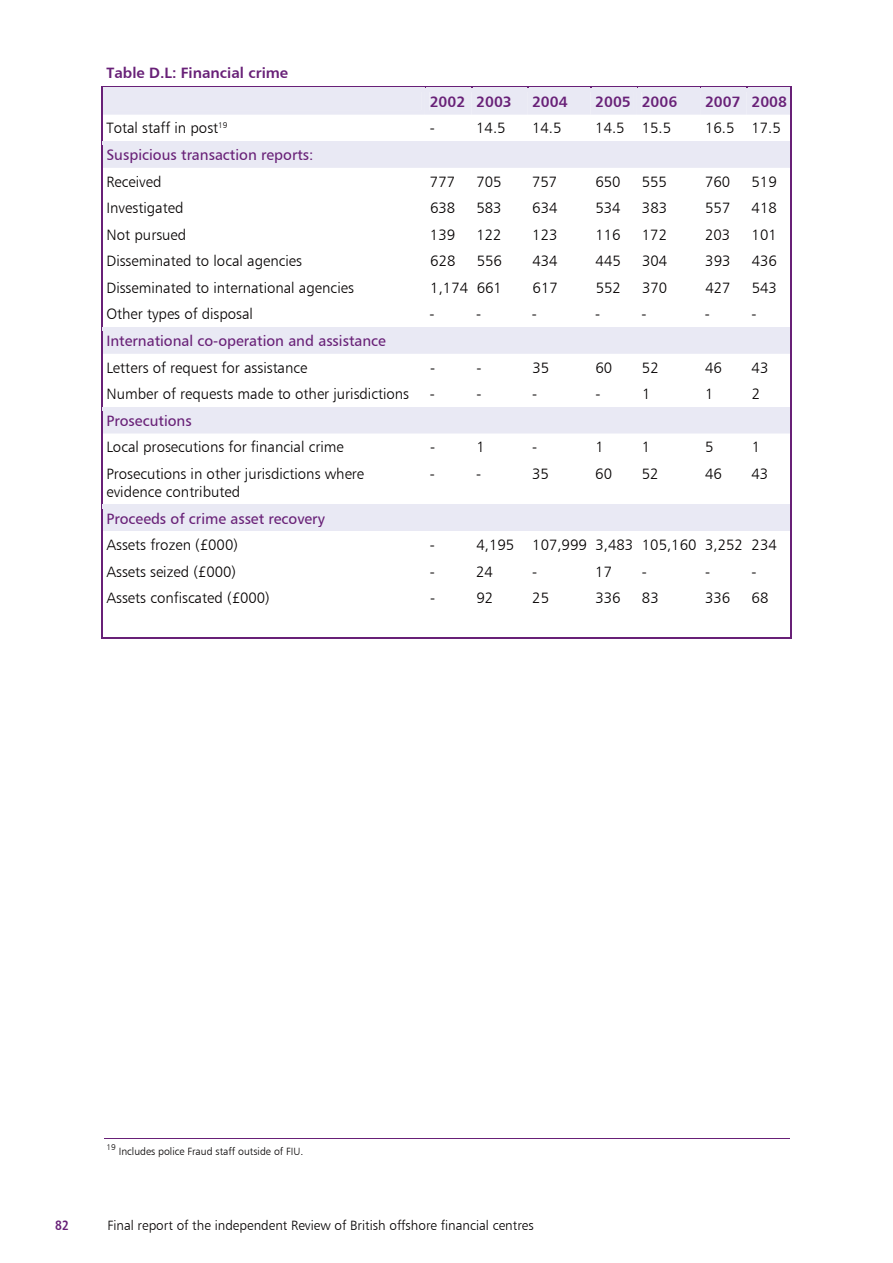
<style>
.page{position:relative;width:893px;height:1263px;background:#fff}
.page>*{position:absolute;margin:0;border:0;box-sizing:border-box;transform-origin:0 0}
.t1{font:15px/18px "Humnst 777 Lt BT";color:#040100}
.t2{font:15px "Humnst 777 BT";color:#682077}
.t3{font:700 15px "Humnst 777 BT";color:#682077}
.t4{font:13.5px "Humnst 777 Lt BT";color:#040100}
.t5{font:700 13.5px "Humnst 777 Cn BT";color:#682077}
.t6{font:10.5px "Humnst 777 Lt BT";color:#040100}
.t7{font:8.25px "Humnst 777 Lt BT";color:#040100}
</style>
<div class="page">
<svg style="left:101px;top:86px;width:691px;height:33px"></svg>
<hr style="left:101px;top:119px;width:2px;height:22px;background:#682077">
<hr style="left:790px;top:119px;width:2px;height:22px;background:#682077">
<svg style="left:101px;top:141px;width:691px;height:31px;background:#ebeaf4"></svg>
<hr style="left:101px;top:172px;width:2px;height:22px;background:#682077">
<hr style="left:790px;top:172px;width:2px;height:22px;background:#682077">
<hr style="left:101px;top:199px;width:2px;height:22px;background:#682077">
<hr style="left:790px;top:199px;width:2px;height:22px;background:#682077">
<hr style="left:101px;top:225px;width:2px;height:23px;background:#682077">
<hr style="left:790px;top:225px;width:2px;height:23px;background:#682077">
<hr style="left:101px;top:252px;width:2px;height:22px;background:#682077">
<hr style="left:790px;top:252px;width:2px;height:22px;background:#682077">
<hr style="left:101px;top:278px;width:2px;height:23px;background:#682077">
<hr style="left:790px;top:278px;width:2px;height:23px;background:#682077">
<hr style="left:101px;top:305px;width:2px;height:22px;background:#682077">
<hr style="left:790px;top:305px;width:2px;height:22px;background:#682077">
<svg style="left:101px;top:327px;width:691px;height:31px;background:#ebeaf4"></svg>
<hr style="left:101px;top:358px;width:2px;height:22px;background:#682077">
<hr style="left:790px;top:358px;width:2px;height:22px;background:#682077">
<hr style="left:101px;top:385px;width:2px;height:22px;background:#682077">
<hr style="left:790px;top:385px;width:2px;height:22px;background:#682077">
<svg style="left:101px;top:407px;width:691px;height:31px"></svg>
<hr style="left:101px;top:438px;width:2px;height:22px;background:#682077">
<hr style="left:790px;top:438px;width:2px;height:22px;background:#682077">
<hr style="left:101px;top:464px;width:2px;height:41px;background:#682077">
<hr style="left:790px;top:464px;width:2px;height:41px;background:#682077">
<svg style="left:101px;top:505px;width:691px;height:31px"></svg>
<hr style="left:101px;top:536px;width:2px;height:22px;background:#682077">
<hr style="left:790px;top:536px;width:2px;height:22px;background:#682077">
<hr style="left:101px;top:562px;width:2px;height:22px;background:#682077">
<hr style="left:790px;top:562px;width:2px;height:22px;background:#682077">
<hr style="left:101px;top:589px;width:2px;height:22px;background:#682077">
<hr style="left:790px;top:589px;width:2px;height:22px;background:#682077">
<hr style="left:101px;top:615px;width:2px;height:24px;background:#682077">
<hr style="left:101px;top:637px;width:689px;height:2px;background:#682077">
<hr style="left:790px;top:615px;width:2px;height:24px;background:#682077">
<hr style="left:104px;top:1138px;width:685px;height:1px;background:#682077">
<p class="t3" style="left:106px;top:64px;width:183px">Table D.L: Financial crime</p>
<p class="t3" style="left:429px;top:92px;width:84px">2002 2003</p>
<p class="t3" style="left:532px;top:92px;width:37px">2004</p>
<p class="t3" style="left:595px;top:92px;width:84px">2005 2006</p>
<p class="t3" style="left:705px;top:92px;width:84px">2007 2008</p>
<p class="t1" style="left:106px;top:119px;width:123px">Total staff in post<sup>19</sup></p>
<p class="t1" style="left:429px;top:119px;width:7px">-</p>
<p class="t1" style="left:476px;top:119px;width:31px">14.5</p>
<p class="t1" style="left:532px;top:119px;width:31px">14.5</p>
<p class="t1" style="left:595px;top:119px;width:77px">14.5 15.5</p>
<p class="t1" style="left:705px;top:119px;width:77px">16.5 17.5</p>
<p class="t2" style="left:106px;top:146px;width:208px">Suspicious transaction reports:</p>
<p class="t1" style="left:106px;top:172px;width:57px">Received</p>
<p class="t1" style="left:430px;top:172px;width:27px">777</p>
<p class="t1" style="left:476px;top:172px;width:27px">705</p>
<p class="t1" style="left:532px;top:172px;width:27px">757</p>
<p class="t1" style="left:595px;top:172px;width:27px">650</p>
<p class="t1" style="left:641px;top:172px;width:27px">555</p>
<p class="t1" style="left:705px;top:172px;width:27px">760</p>
<p class="t1" style="left:751px;top:172px;width:27px">519</p>
<p class="t1" style="left:106px;top:199px;width:79px">Investigated</p>
<p class="t1" style="left:430px;top:199px;width:27px">638</p>
<p class="t1" style="left:476px;top:199px;width:27px">583</p>
<p class="t1" style="left:532px;top:199px;width:27px">634</p>
<p class="t1" style="left:595px;top:199px;width:27px">534</p>
<p class="t1" style="left:642px;top:199px;width:27px">383</p>
<p class="t1" style="left:705px;top:199px;width:27px">557</p>
<p class="t1" style="left:751px;top:199px;width:27px">418</p>
<p class="t1" style="left:106px;top:225px;width:81px">Not pursued</p>
<p class="t1" style="left:430px;top:225px;width:27px">139</p>
<p class="t1" style="left:476px;top:225px;width:27px">122</p>
<p class="t1" style="left:532px;top:225px;width:27px">123</p>
<p class="t1" style="left:595px;top:225px;width:27px">116</p>
<p class="t1" style="left:642px;top:225px;width:27px">172</p>
<p class="t1" style="left:705px;top:225px;width:27px">203</p>
<p class="t1" style="left:751px;top:225px;width:27px">101</p>
<p class="t1" style="left:106px;top:252px;width:197px">Disseminated to local agencies</p>
<p class="t1" style="left:430px;top:252px;width:27px">628</p>
<p class="t1" style="left:476px;top:252px;width:27px">556</p>
<p class="t1" style="left:532px;top:252px;width:27px">434</p>
<p class="t1" style="left:595px;top:252px;width:27px">445</p>
<p class="t1" style="left:642px;top:252px;width:27px">304</p>
<p class="t1" style="left:705px;top:252px;width:27px">393</p>
<p class="t1" style="left:751px;top:252px;width:27px">436</p>
<p class="t1" style="left:106px;top:278px;width:249px">Disseminated to international agencies</p>
<p class="t1" style="left:430px;top:278px;width:73px">1,174 661</p>
<p class="t1" style="left:532px;top:278px;width:27px">617</p>
<p class="t1" style="left:595px;top:278px;width:27px">552</p>
<p class="t1" style="left:642px;top:278px;width:27px">370</p>
<p class="t1" style="left:705px;top:278px;width:27px">427</p>
<p class="t1" style="left:751px;top:278px;width:27px">543</p>
<p class="t1" style="left:106px;top:305px;width:148px">Other types of disposal</p>
<p class="t1" style="left:429px;top:305px;width:7px">-</p>
<p class="t1" style="left:476px;top:305px;width:7px">-</p>
<p class="t1" style="left:532px;top:305px;width:7px">-</p>
<p class="t1" style="left:595px;top:305px;width:7px">-</p>
<p class="t1" style="left:641px;top:305px;width:7px">-</p>
<p class="t1" style="left:705px;top:305px;width:7px">-</p>
<p class="t1" style="left:751px;top:305px;width:7px">-</p>
<p class="t2" style="left:106px;top:331px;width:281px">International co-operation and assistance</p>
<p class="t1" style="left:106px;top:358px;width:202px">Letters of request for assistance</p>
<p class="t1" style="left:430px;top:358px;width:7px">-</p>
<p class="t1" style="left:476px;top:358px;width:7px">-</p>
<p class="t1" style="left:532px;top:358px;width:18px">35</p>
<p class="t1" style="left:595px;top:358px;width:18px">60</p>
<p class="t1" style="left:642px;top:358px;width:18px">52</p>
<p class="t1" style="left:705px;top:358px;width:18px">46</p>
<p class="t1" style="left:751px;top:358px;width:18px">43</p>
<p class="t1" style="left:106px;top:385px;width:304px">Number of requests made to other jurisdictions</p>
<p class="t1" style="left:430px;top:385px;width:7px">-</p>
<p class="t1" style="left:476px;top:385px;width:7px">-</p>
<p class="t1" style="left:532px;top:385px;width:7px">-</p>
<p class="t1" style="left:595px;top:385px;width:7px">-</p>
<p class="t1" style="left:642px;top:385px;width:10px">1</p>
<p class="t1" style="left:705px;top:385px;width:10px">1</p>
<p class="t1" style="left:751px;top:385px;width:10px">2</p>
<p class="t2" style="left:106px;top:411px;width:87px">Prosecutions</p>
<p class="t1" style="left:106px;top:438px;width:239px">Local prosecutions for financial crime</p>
<p class="t1" style="left:430px;top:438px;width:7px">-</p>
<p class="t1" style="left:476px;top:438px;width:10px">1</p>
<p class="t1" style="left:532px;top:438px;width:7px">-</p>
<p class="t1" style="left:595px;top:438px;width:10px">1</p>
<p class="t1" style="left:642px;top:438px;width:10px">1</p>
<p class="t1" style="left:705px;top:438px;width:10px">5</p>
<p class="t1" style="left:751px;top:438px;width:10px">1</p>
<p class="t1" style="left:106px;top:464px;width:259px">Prosecutions in other jurisdictions where evidence contributed</p>
<p class="t1" style="left:429px;top:464px;width:7px">-</p>
<p class="t1" style="left:476px;top:464px;width:7px">-</p>
<p class="t1" style="left:532px;top:464px;width:18px">35</p>
<p class="t1" style="left:595px;top:464px;width:18px">60</p>
<p class="t1" style="left:641px;top:464px;width:18px">52</p>
<p class="t1" style="left:705px;top:464px;width:18px">46</p>
<p class="t1" style="left:751px;top:464px;width:18px">43</p>
<p class="t2" style="left:106px;top:509px;width:220px">Proceeds of crime asset recovery</p>
<p class="t1" style="left:106px;top:536px;width:133px">Assets frozen (£000)</p>
<p class="t1" style="left:430px;top:536px;width:7px">-</p>
<p class="t1" style="left:476px;top:536px;width:302px">4,195 107,999 3,483 105,160 3,252 234</p>
<p class="t1" style="left:106px;top:562px;width:131px">Assets seized (£000)</p>
<p class="t1" style="left:429px;top:562px;width:7px">-</p>
<p class="t1" style="left:476px;top:562px;width:18px">24</p>
<p class="t1" style="left:532px;top:562px;width:7px">-</p>
<p class="t1" style="left:595px;top:562px;width:18px">17</p>
<p class="t1" style="left:641px;top:562px;width:7px">-</p>
<p class="t1" style="left:705px;top:562px;width:7px">-</p>
<p class="t1" style="left:751px;top:562px;width:7px">-</p>
<p class="t1" style="left:106px;top:589px;width:165px">Assets confiscated (£000)</p>
<p class="t1" style="left:430px;top:589px;width:7px">-</p>
<p class="t1" style="left:476px;top:589px;width:18px">92</p>
<p class="t1" style="left:532px;top:589px;width:18px">25</p>
<p class="t1" style="left:595px;top:589px;width:27px">336</p>
<p class="t1" style="left:642px;top:589px;width:18px">83</p>
<p class="t1" style="left:705px;top:589px;width:27px">336</p>
<p class="t1" style="left:751px;top:589px;width:18px">68</p>
<p class="t7" style="left:106px;top:1142px;width:11px">19</p>
<p class="t6" style="left:119px;top:1145px;width:186px">Includes police Fraud staff outside of FIU.</p>
<p class="t5" style="left:55px;top:1217px;width:15px">82</p>
<p class="t4" style="left:107px;top:1217px;width:428px">Final report of the independent Review of British offshore financial centres</p>
</div>
